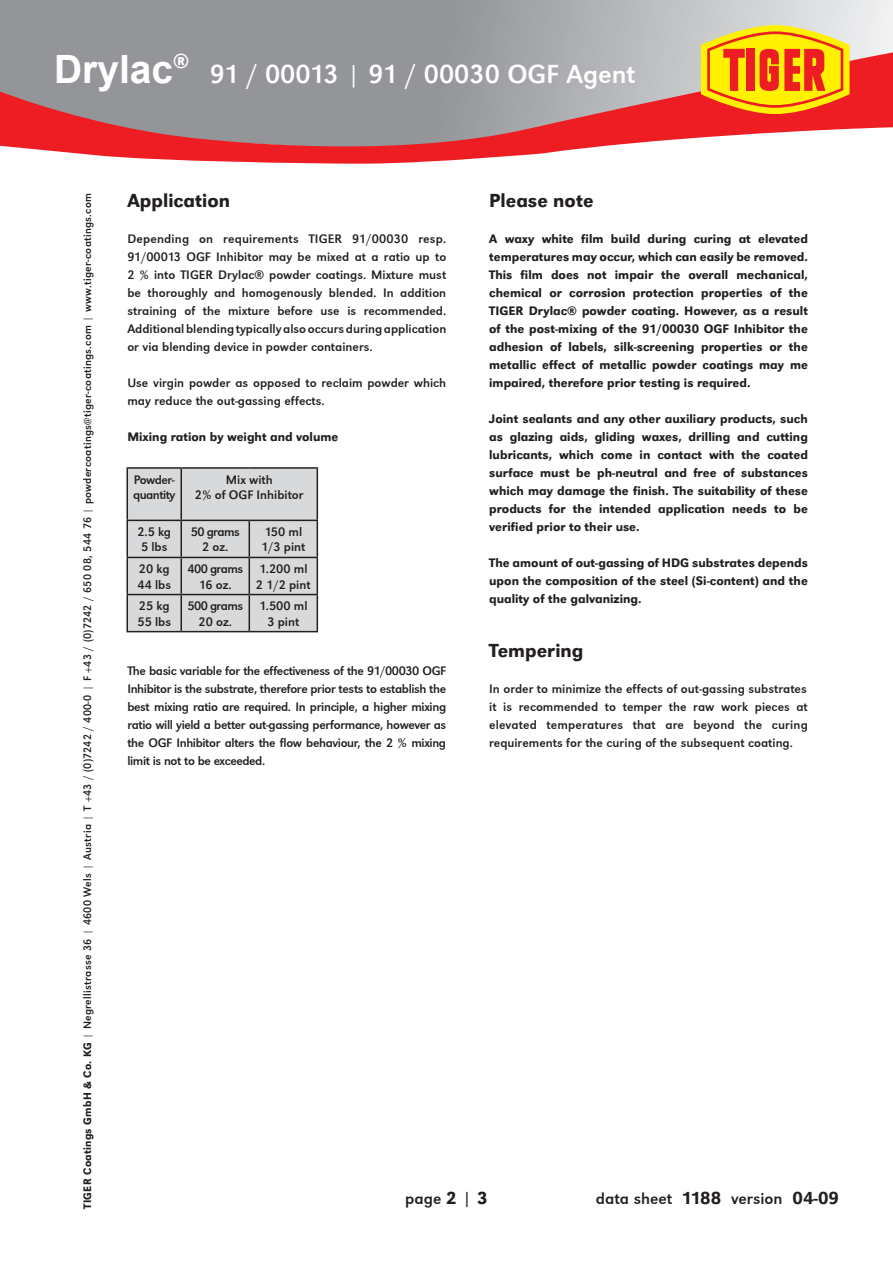
<style>
.page{position:relative;width:893px;height:1263px;background:#fff}
.page>*{position:absolute;margin:0;border:0;box-sizing:border-box;transform-origin:0 0}
.t1{font:27px "URW Grotesk T";color:#fff}
.t2{font:500 19.5px "URW Grotesk T";color:#231f20}
.t3{font:16.5px "URW Grotesk T";color:#231f20}
.t4{font:12.75px/18px "URW Grotesk T";color:#231f20}
.t5{font:500 12.75px/18px "URW Grotesk T";color:#231f20;text-align:justify}
.t6{font:12.75px/15.3px "URW Grotesk T";letter-spacing:-.04em;color:#231f20;text-align:center}
.t7{font:11.25px "URW Grotesk T";letter-spacing:.025em;color:#231f20;scale:.96 1}
.s1{font-family:"Arial";font-weight:700;font-size:39px}
.s2{font-weight:500}
.s3{font-weight:500;font-size:18px}
</style>
<div class="page">
<svg style="left:0;top:0;width:893px;height:52px;background:#a5a7aa"></svg>
<svg style="left:0;top:52px;width:893px;height:112px;background:#bf8689"></svg>
<svg style="left:701px;top:25px;width:148px;height:89px;background:#f5a11f"></svg>
<div style="left:128px;top:469px;width:189px;height:162px;background:#d8d9db"></div>
<hr style="left:126px;top:467px;width:55px;height:2px;background:#231f20">
<hr style="left:126px;top:469px;width:2px;height:51px;background:#231f20">
<hr style="left:181px;top:467px;width:68px;height:2px;background:#231f20">
<hr style="left:180px;top:469px;width:2px;height:51px;background:#231f20">
<hr style="left:249px;top:467px;width:69px;height:2px;background:#231f20">
<hr style="left:317px;top:469px;width:1px;height:51px;background:#231f20">
<hr style="left:126px;top:520px;width:55px;height:1px;background:#231f20">
<hr style="left:126px;top:521px;width:2px;height:36px;background:#231f20">
<hr style="left:181px;top:520px;width:68px;height:1px;background:#231f20">
<hr style="left:180px;top:521px;width:2px;height:36px;background:#231f20">
<hr style="left:249px;top:520px;width:69px;height:1px;background:#231f20">
<hr style="left:249px;top:521px;width:1px;height:36px;background:#231f20">
<hr style="left:317px;top:521px;width:1px;height:36px;background:#231f20">
<hr style="left:126px;top:557px;width:55px;height:1px;background:#231f20">
<hr style="left:126px;top:558px;width:2px;height:36px;background:#231f20">
<hr style="left:181px;top:557px;width:68px;height:1px;background:#231f20">
<hr style="left:180px;top:558px;width:2px;height:36px;background:#231f20">
<hr style="left:249px;top:557px;width:69px;height:1px;background:#231f20">
<hr style="left:249px;top:558px;width:1px;height:36px;background:#231f20">
<hr style="left:317px;top:558px;width:1px;height:36px;background:#231f20">
<hr style="left:126px;top:594px;width:55px;height:1px;background:#231f20">
<hr style="left:126px;top:595px;width:2px;height:36px;background:#231f20">
<hr style="left:181px;top:594px;width:68px;height:1px;background:#231f20">
<hr style="left:180px;top:595px;width:2px;height:36px;background:#231f20">
<hr style="left:249px;top:594px;width:69px;height:1px;background:#231f20">
<hr style="left:249px;top:595px;width:1px;height:36px;background:#231f20">
<hr style="left:317px;top:595px;width:1px;height:36px;background:#231f20">
<hr style="left:126px;top:631px;width:55px;height:1px;background:#231f20">
<hr style="left:181px;top:631px;width:68px;height:1px;background:#231f20">
<hr style="left:249px;top:631px;width:69px;height:1px;background:#231f20">
<h1 class="t1" style="left:54px;top:58px;width:583px"><span class="s1">Drylac</span><sup>®</sup> 91 / 00013 | 91 / 00030 OGF Agent</h1>
<p class="t7" style="left:81px;top:1209px;width:1059px;rotate:-90deg"><span class="s2">TIGER Coatings GmbH &amp; Co. KG</span> | Negrellistrasse 36 | 4600 Wels | Austria | T +43 / (0)7242 / 400-0 | F +43 / (0)7242 / 650 08, 544 76 | powdercoatings@tiger-coatings.com | www.tiger-coatings.com</p>
<h2 class="t2" style="left:127px;top:189px;width:104px">Application</h2>
<p class="t4" style="left:127px;top:230px;width:320px;text-align:justify">Depending on requirements TIGER 91/00030 resp.<br>91/00013 OGF Inhibitor may be mixed at a ratio up to 2 % into TIGER Drylac® powder coatings. Mixture must be thoroughly and homogenously blended. In addition straining of the mixture before use is recommended.<br>Additional blending typically also occurs during application or via blending device in powder containers.</p>
<p class="t4" style="left:127px;top:374px;width:320px">Use virgin powder as opposed to reclaim powder which may reduce the out-gassing effects.</p>
<p class="t5" style="left:127px;top:428px;width:213px">Mixing ration by weight and volume</p>
<p class="t6" style="left:133px;top:472px;width:43px;text-align:left">Powder&shy;quantity</p>
<p class="t4" style="left:195px;top:472px;width:110px;line-height:15.3px;text-align:center">Mix with<br>2% of OGF Inhibitor</p>
<p class="t4" style="left:137px;top:524px;width:35px;line-height:15.3px">2.5 kg<br>5 lbs</p>
<p class="t6" style="left:191px;top:524px;width:51px">50 grams<br>2 oz.</p>
<p class="t4" style="left:261px;top:524px;width:46px;line-height:15.3px">150 ml<br>1/3 pint</p>
<p class="t4" style="left:137px;top:561px;width:35px;line-height:15.3px">20 kg<br>44 lbs</p>
<p class="t6" style="left:187px;top:561px;width:57px">400 grams<br>16 oz.</p>
<p class="t4" style="left:256px;top:561px;width:56px;line-height:15.3px">1.200 ml<br>2 1/2 pint</p>
<p class="t4" style="left:137px;top:598px;width:35px;line-height:15.3px">25 kg<br>55 lbs</p>
<p class="t6" style="left:187px;top:598px;width:57px">500 grams<br>20 oz.</p>
<p class="t4" style="left:259px;top:598px;width:50px;line-height:15.3px;text-align:center">1.500 ml<br>3 pint</p>
<p class="t4" style="left:127px;top:662px;width:320px;text-align:justify">The basic variable for the effectiveness of the 91/00030 OGF Inhibitor is the substrate, therefore prior tests to establish the best mixing ratio are required. In principle, a higher mixing ratio will yield a better out-gassing performance, however as the OGF Inhibitor alters the flow behaviour, the 2 % mixing limit is not to be exceeded.</p>
<h2 class="t2" style="left:489px;top:189px;width:106px">Please note</h2>
<p class="t5" style="left:489px;top:230px;width:320px">A waxy white film build during curing at elevated temperatures may occur, which can easily be removed.<br>This film does not impair the overall mechanical, chemical or corrosion protection properties of the TIGER Drylac® powder coating. However, as a result of the post-mixing of the 91/00030 OGF Inhibitor the adhesion of labels, silk-screening properties or the metallic effect of metallic powder coatings may me impaired, therefore prior testing is required.</p>
<p class="t5" style="left:489px;top:410px;width:320px">Joint sealants and any other auxiliary products, such as glazing aids, gliding waxes, drilling and cutting lubricants, which come in contact with the coated surface must be ph-neutral and free of substances which may damage the finish. The suitability of these products for the intended application needs to be verified prior to their use.</p>
<p class="t5" style="left:489px;top:554px;width:320px">The amount of out-gassing of HDG substrates depends upon the composition of the steel (Si-content) and the quality of the galvanizing.</p>
<h2 class="t2" style="left:489px;top:639px;width:96px">Tempering</h2>
<p class="t4" style="left:489px;top:680px;width:320px;text-align:justify">In order to minimize the effects of out-gassing substrates it is recommended to temper the raw work pieces at elevated temperatures that are beyond the curing requirements for the curing of the subsequent coating.</p>
<p class="t3" style="left:405px;top:1189px;width:84px">page <span class="s3">2 | 3</span></p>
<p class="t3" style="left:596px;top:1189px;width:245px">data sheet <span class="s3">1188</span> version <span class="s3">04-09</span></p>
</div>
